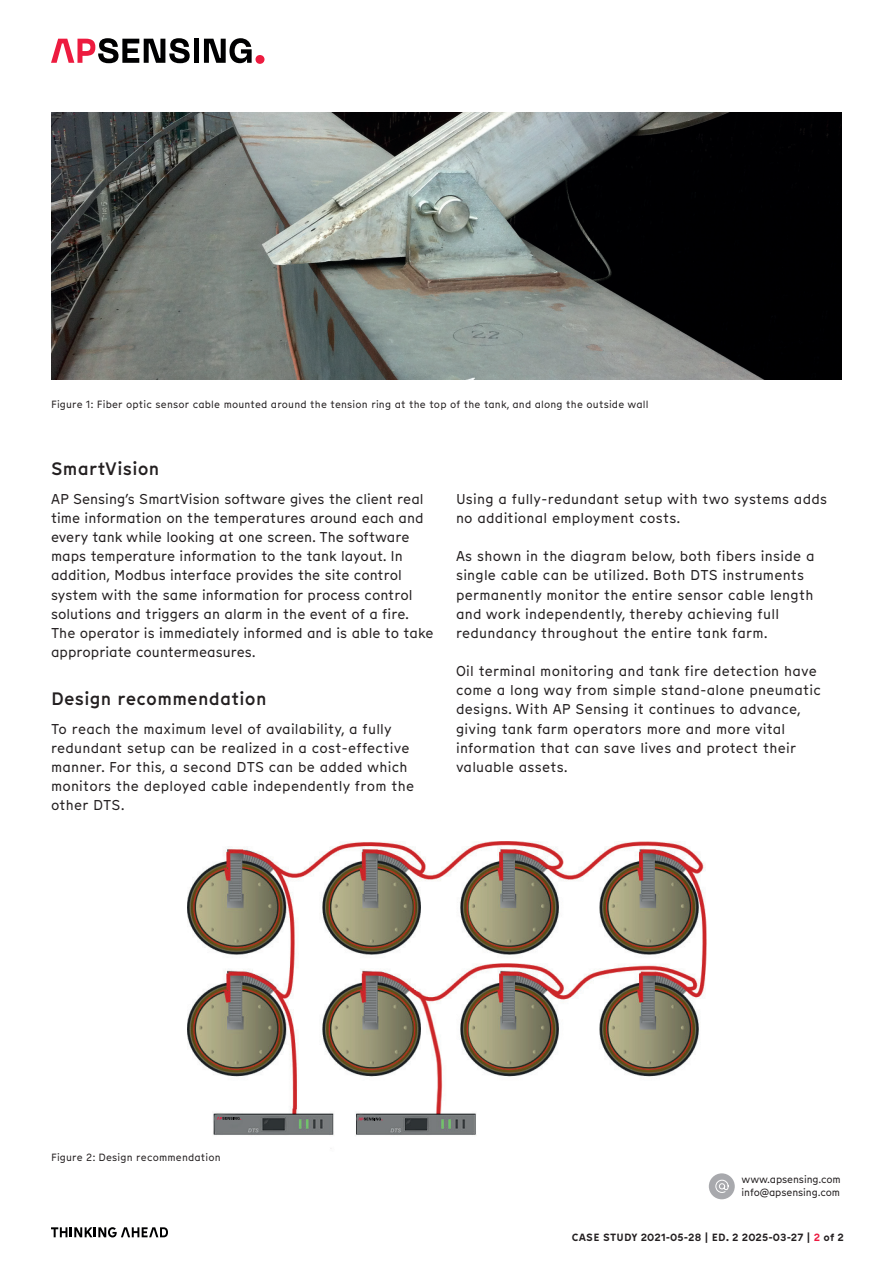
<style>
.page{position:relative;width:893px;height:1263px;background:#fff}
.page>*{position:absolute;margin:0;border:0;box-sizing:border-box;transform-origin:0 0}
.t1{font:500 18px "Munken Sans";letter-spacing:.015em;color:#231f20}
.t2{font:14.25px/19.2px "Munken Sans";letter-spacing:.015em;color:#231f20}
.t3{font:10.5px "Munken Sans";letter-spacing:.015em;color:#231f20}
.t4{font:700 10.5px "Munken Sans";letter-spacing:.01em;color:#231f20}
.t5{font:10.5px/13.5px "Munken Sans";letter-spacing:-.01em;color:#231f20}
.s1{color:#ed1a40}
</style>
<div class="page">
<img style="left:51px;top:113px;width:791px;height:266px">
<img style="left:187px;top:841px;width:519px;height:308px">
<svg style="left:707px;top:1172px;width:29px;height:29px"></svg>
<div style="left:706px;top:1170px;width:31px;height:32px;border:3px solid #fff;border-radius:50%"></div>
<svg style="left:715px;top:1179px;width:14px;height:14px"></svg>
<div style="left:255px;top:55px;width:9px;height:9px;background:#ed1b3f;border-radius:50%"></div>
<svg style="left:51px;top:38px;width:139px;height:25px"></svg>
<div style="left:194px;top:39px;width:5px;height:24px;background:#000001"></div>
<svg style="left:204px;top:38px;width:48px;height:25px"></svg>
<svg style="left:51px;top:1227px;width:117px;height:10px"></svg>
<svg style="left:217px;top:1117px;width:24px;height:3px"></svg>
<svg style="left:358px;top:1117px;width:24px;height:3px"></svg>
<p class="t3" style="left:51px;top:397px;width:599px">Figure 1: Fiber optic sensor cable mounted around the tension ring at the top of the tank, and along the outside wall</p>
<p class="t1" style="left:51px;top:456px;width:110px">SmartVision</p>
<p class="t2" style="left:51px;top:489px;width:384px">AP Sensing’s SmartVision software gives the client real time information on the temperatures around each and every tank while looking at one screen. The software maps temperature information to the tank layout. In addition, Modbus interface provides the site control system with the same information for process control solutions and triggers an alarm in the event of a fire.<br>The operator is immediately informed and is able to take appropriate countermeasures.</p>
<p class="t1" style="left:51px;top:686px;width:217px">Design recommendation</p>
<p class="t2" style="left:51px;top:718px;width:365px">To reach the maximum level of availability, a fully redundant setup can be realized in a cost-effective manner. For this, a second DTS can be added which monitors the deployed cable independently from the other DTS.</p>
<p class="t2" style="left:456px;top:489px;width:373px">Using a fully-redundant setup with two systems adds no additional employment costs.</p>
<p class="t2" style="left:456px;top:546px;width:360px">As shown in the diagram below, both fibers inside a single cable can be utilized. Both DTS instruments permanently monitor the entire sensor cable length and work independently, thereby achieving full redundancy throughout the entire tank farm.</p>
<p class="t2" style="left:456px;top:661px;width:366px">Oil terminal monitoring and tank fire detection have come a long way from simple stand-alone pneumatic designs. With AP Sensing it continues to advance, giving tank farm operators more and more vital information that can save lives and protect their valuable assets.</p>
<p class="t3" style="left:51px;top:1150px;width:171px">Figure 2: Design recommendation</p>
<p class="t5" style="left:742px;top:1172px;width:101px">www.apsensing.com info@apsensing.com</p>
<p class="t4" style="left:572px;top:1230px;width:274px">CASE STUDY 2021-05-28 | ED. 2 2025-03-27 | <span class="s1">2</span> of 2</p>
</div>
